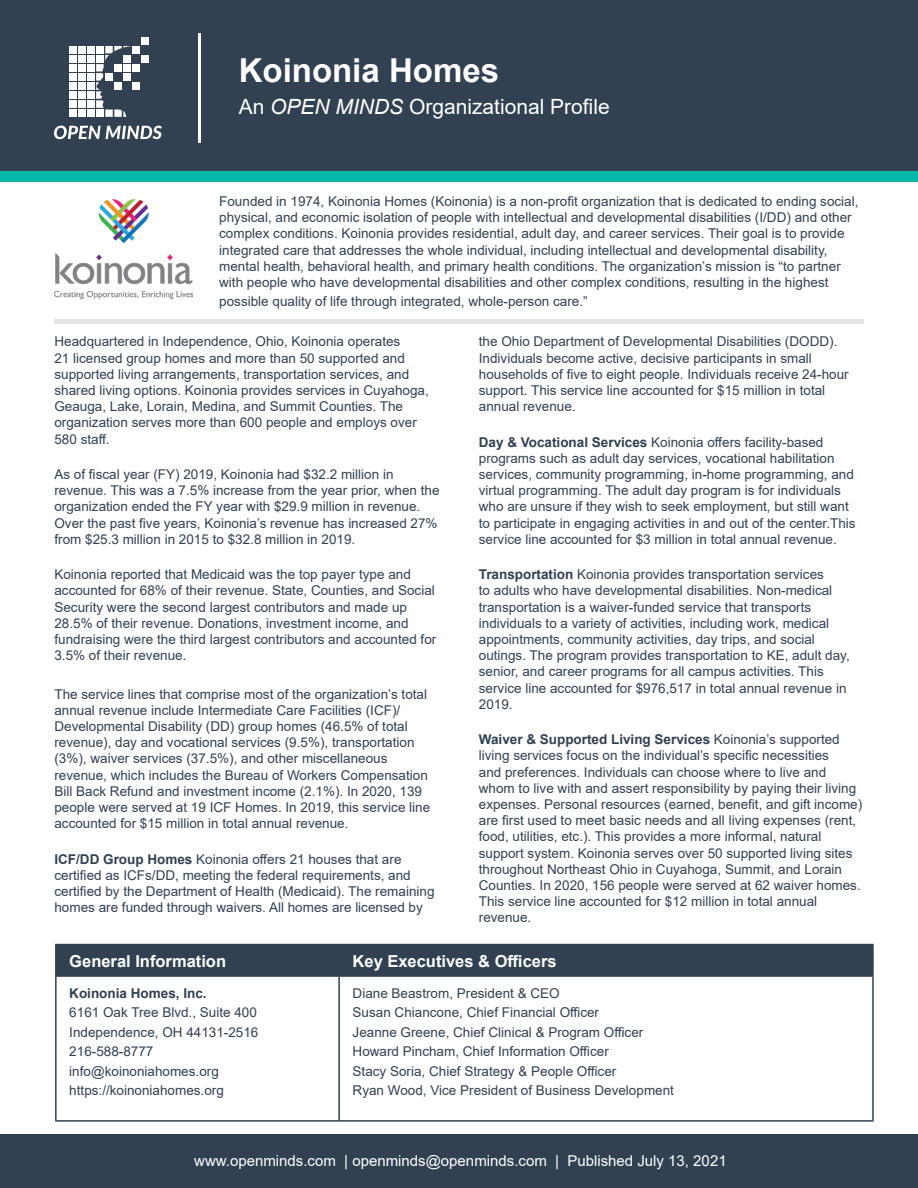
<style>
.page{position:relative;width:918px;height:1188px;background:#fff}
.page>*{position:absolute;margin:0;border:0;box-sizing:border-box;transform-origin:0 0}
.t1{font:700 33px "Arial";color:#fff}
.t2{font:21px "Arial";color:#fff}
.t3{font:700 16.5px "Arial";color:#fff}
.t4{font:15px "Arial";color:#fff}
.t5{font:13.5px/16.2px "Arial";color:#314152}
.t6{font:700 13.5px "Arial";color:#314152}
.s1{font-style:italic}
.s2{font-weight:700}
</style>
<div class="page">
<div style="left:0;top:0;width:918px;height:172px;background:#314152"></div>
<hr style="left:54px;top:320px;width:810px;height:4px;background:#e6e3e4">
<img style="left:54px;top:200px;width:139px;height:98px">
<div style="left:0;top:171px;width:918px;height:11px;background:#07b7a8"></div>
<div style="left:0;top:1134px;width:918px;height:54px;background:#314152"></div>
<div style="left:57px;top:945px;width:815px;height:30px;background:#314152"></div>
<hr style="left:55px;top:944px;width:284px;height:1px;background:#314152">
<hr style="left:55px;top:945px;width:2px;height:30px;background:#314152">
<hr style="left:339px;top:944px;width:535px;height:1px;background:#314152">
<hr style="left:338px;top:945px;width:2px;height:30px;background:#314152">
<hr style="left:872px;top:945px;width:2px;height:30px;background:#314152">
<hr style="left:55px;top:975px;width:284px;height:2px;background:#314152">
<hr style="left:55px;top:977px;width:2px;height:143px;background:#314152">
<hr style="left:339px;top:975px;width:535px;height:2px;background:#314152">
<hr style="left:338px;top:977px;width:2px;height:143px;background:#314152">
<hr style="left:872px;top:977px;width:2px;height:143px;background:#314152">
<hr style="left:55px;top:1120px;width:284px;height:2px;background:#314152">
<hr style="left:339px;top:1120px;width:535px;height:2px;background:#314152">
<svg style="left:54px;top:126px;width:108px;height:13px"></svg>
<div style="left:87px;top:82px;width:8px;height:8px;background:#fff"></div>
<div style="left:87px;top:91px;width:8px;height:8px;background:#fff"></div>
<div style="left:87px;top:100px;width:8px;height:8px;background:#fff"></div>
<div style="left:78px;top:82px;width:7px;height:8px;background:#fff"></div>
<div style="left:87px;top:64px;width:8px;height:7px;background:#fff"></div>
<div style="left:78px;top:73px;width:7px;height:8px;background:#fff"></div>
<div style="left:87px;top:73px;width:8px;height:8px;background:#fff"></div>
<div style="left:87px;top:55px;width:8px;height:7px;background:#fff"></div>
<div style="left:78px;top:100px;width:7px;height:8px;background:#fff"></div>
<div style="left:69px;top:100px;width:7px;height:8px;background:#fff"></div>
<div style="left:87px;top:109px;width:8px;height:8px;background:#fff"></div>
<div style="left:69px;top:109px;width:7px;height:8px;background:#fff"></div>
<div style="left:69px;top:55px;width:7px;height:7px;background:#fff"></div>
<div style="left:69px;top:46px;width:7px;height:7px;background:#fff"></div>
<div style="left:78px;top:46px;width:7px;height:7px;background:#fff"></div>
<div style="left:87px;top:46px;width:8px;height:7px;background:#fff"></div>
<div style="left:78px;top:109px;width:7px;height:8px;background:#fff"></div>
<svg style="left:96px;top:46px;width:35px;height:71px"></svg>
<div style="left:69px;top:91px;width:7px;height:8px;background:#fff"></div>
<div style="left:69px;top:82px;width:7px;height:8px;background:#fff"></div>
<div style="left:78px;top:91px;width:7px;height:8px;background:#fff"></div>
<div style="left:78px;top:64px;width:7px;height:7px;background:#fff"></div>
<div style="left:69px;top:73px;width:7px;height:8px;background:#fff"></div>
<div style="left:78px;top:55px;width:7px;height:7px;background:#fff"></div>
<div style="left:69px;top:64px;width:7px;height:7px;background:#fff"></div>
<div style="left:123px;top:73px;width:8px;height:8px;background:#fff"></div>
<div style="left:123px;top:64px;width:8px;height:8px;background:#fff"></div>
<div style="left:105px;top:73px;width:8px;height:8px;background:#fff"></div>
<div style="left:114px;top:82px;width:8px;height:8px;background:#fff"></div>
<div style="left:123px;top:55px;width:8px;height:8px;background:#fff"></div>
<div style="left:132px;top:82px;width:8px;height:8px;background:#fff"></div>
<div style="left:132px;top:64px;width:8px;height:8px;background:#fff"></div>
<div style="left:132px;top:46px;width:8px;height:8px;background:#fff"></div>
<div style="left:141px;top:37px;width:8px;height:7px;background:#fff"></div>
<div style="left:114px;top:64px;width:8px;height:8px;background:#fff"></div>
<div style="left:142px;top:55px;width:7px;height:8px;background:#fff"></div>
<hr style="left:198px;top:33px;width:3px;height:110px;background:#fff">
<p class="t1" style="left:239px;top:47px;width:262px">Koinonia Homes</p>
<p class="t2" style="left:239px;top:93px;width:373px">An <span class="s1">OPEN MINDS</span> Organizational Profile</p>
<p class="t5" style="left:219px;top:193px;width:641px">Founded in 1974, Koinonia Homes (Koinonia) is a non-profit organization that is dedicated to ending social, physical, and economic isolation of people with intellectual and developmental disabilities (I/DD) and other complex conditions. Koinonia provides residential, adult day, and career services. Their goal is to provide integrated care that addresses the whole individual, including intellectual and developmental disability, mental health, behavioral health, and primary health conditions. The organization’s mission is “to partner with people who have developmental disabilities and other complex conditions, resulting in the highest</p>
<p class="t5" style="left:219px;top:293px;width:370px">possible quality of life through integrated, whole-person care.”</p>
<p class="t5" style="left:54px;top:334px;width:376px">Headquartered in Independence, Ohio, Koinonia operates<br>21 licensed group homes and more than 50 supported and supported living arrangements, transportation services, and shared living options. Koinonia provides services in Cuyahoga, Geauga, Lake, Lorain, Medina, and Summit Counties. The organization serves more than 600 people and employs over 580 staff.</p>
<p class="t5" style="left:54px;top:466px;width:387px">As of fiscal year (FY) 2019, Koinonia had $32.2 million in revenue. This was a 7.5% increase from the year prior, when the organization ended the FY year with $29.9 million in revenue.<br>Over the past five years, Koinonia’s revenue has increased 27% from $25.3 million in 2015 to $32.8 million in 2019.</p>
<p class="t5" style="left:54px;top:566px;width:383px">Koinonia reported that Medicaid was the top payer type and accounted for 68% of their revenue. State, Counties, and Social Security were the second largest contributors and made up 28.5% of their revenue. Donations, investment income, and fundraising were the third largest contributors and accounted for 3.5% of their revenue.</p>
<p class="t5" style="left:54px;top:686px;width:377px">The service lines that comprise most of the organization’s total annual revenue include Intermediate Care Facilities (ICF)/ Developmental Disability (DD) group homes (46.5% of total revenue), day and vocational services (9.5%), transportation (3%), waiver services (37.5%), and other miscellaneous revenue, which includes the Bureau of Workers Compensation Bill Back Refund and investment income (2.1%). In 2020, 139 people were served at 19 ICF Homes. In 2019, this service line accounted for $15 million in total annual revenue.</p>
<p class="t5" style="left:54px;top:851px;width:382px"><span class="s2">ICF/DD Group Homes</span> Koinonia offers 21 houses that are certified as ICFs/DD, meeting the federal requirements, and certified by the Department of Health (Medicaid). The remaining homes are funded through waivers. All homes are licensed by</p>
<p class="t5" style="left:479px;top:334px;width:371px">the Ohio Department of Developmental Disabilities (DODD).<br>Individuals become active, decisive participants in small households of five to eight people. Individuals receive 24-hour support. This service line accounted for $15 million in total annual revenue.</p>
<p class="t5" style="left:479px;top:434px;width:378px"><span class="s2">Day &amp; Vocational Services</span> Koinonia offers facility-based programs such as adult day services, vocational habilitation services, community programming, in-home programming, and virtual programming. The adult day program is for individuals who are unsure if they wish to seek employment, but still want to participate in engaging activities in and out of the center.This service line accounted for $3 million in total annual revenue.</p>
<p class="t5" style="left:479px;top:566px;width:372px"><span class="s2">Transportation</span> Koinonia provides transportation services<br>to adults who have developmental disabilities. Non-medical transportation is a waiver-funded service that transports individuals to a variety of activities, including work, medical appointments, community activities, day trips, and social outings. The program provides transportation to KE, adult day, senior, and career programs for all campus activities. This service line accounted for $976,517 in total annual revenue in 2019.</p>
<p class="t5" style="left:479px;top:731px;width:385px"><span class="s2">Waiver &amp; Supported Living Services</span> Koinonia’s supported living services focus on the individual’s specific necessities<br>and preferences. Individuals can choose where to live and whom to live with and assert responsibility by paying their living expenses. Personal resources (earned, benefit, and gift income) are first used to meet basic needs and all living expenses (rent, food, utilities, etc.). This provides a more informal, natural support system. Koinonia serves over 50 supported living sites throughout Northeast Ohio in Cuyahoga, Summit, and Lorain Counties. In 2020, 156 people were served at 62 waiver homes.<br>This service line accounted for $12 million in total annual revenue.</p>
<p class="t3" style="left:69px;top:950px;width:158px">General Information</p>
<p class="t3" style="left:353px;top:950px;width:206px">Key Executives &amp; Officers</p>
<p class="t6" style="left:69px;top:984px;width:139px">Koinonia Homes, Inc.</p>
<p class="t5" style="left:69px;top:1004px;width:189px">6161 Oak Tree Blvd., Suite 400</p>
<p class="t5" style="left:69px;top:1024px;width:191px">Independence, OH 44131-2516</p>
<p class="t5" style="left:69px;top:1043px;width:86px">216-588-8777</p>
<p class="t5" style="left:69px;top:1063px;width:151px">info@koinoniahomes.org</p>
<p class="t5" style="left:69px;top:1082px;width:156px">https://koinoniahomes.org</p>
<p class="t5" style="left:353px;top:985px;width:209px">Diane Beastrom, President &amp; CEO</p>
<p class="t5" style="left:353px;top:1004px;width:248px">Susan Chiancone, Chief Financial Officer</p>
<p class="t5" style="left:353px;top:1024px;width:292px">Jeanne Greene, Chief Clinical &amp; Program Officer</p>
<p class="t5" style="left:353px;top:1043px;width:258px">Howard Pincham, Chief Information Officer</p>
<p class="t5" style="left:353px;top:1063px;width:265px">Stacy Soria, Chief Strategy &amp; People Officer</p>
<p class="t5" style="left:353px;top:1082px;width:323px">Ryan Wood, Vice President of Business Development</p>
<p class="t4" style="left:194px;top:1150px;width:534px">www.openminds.com | openminds@openminds.com | Published July 13, 2021</p>
</div>
